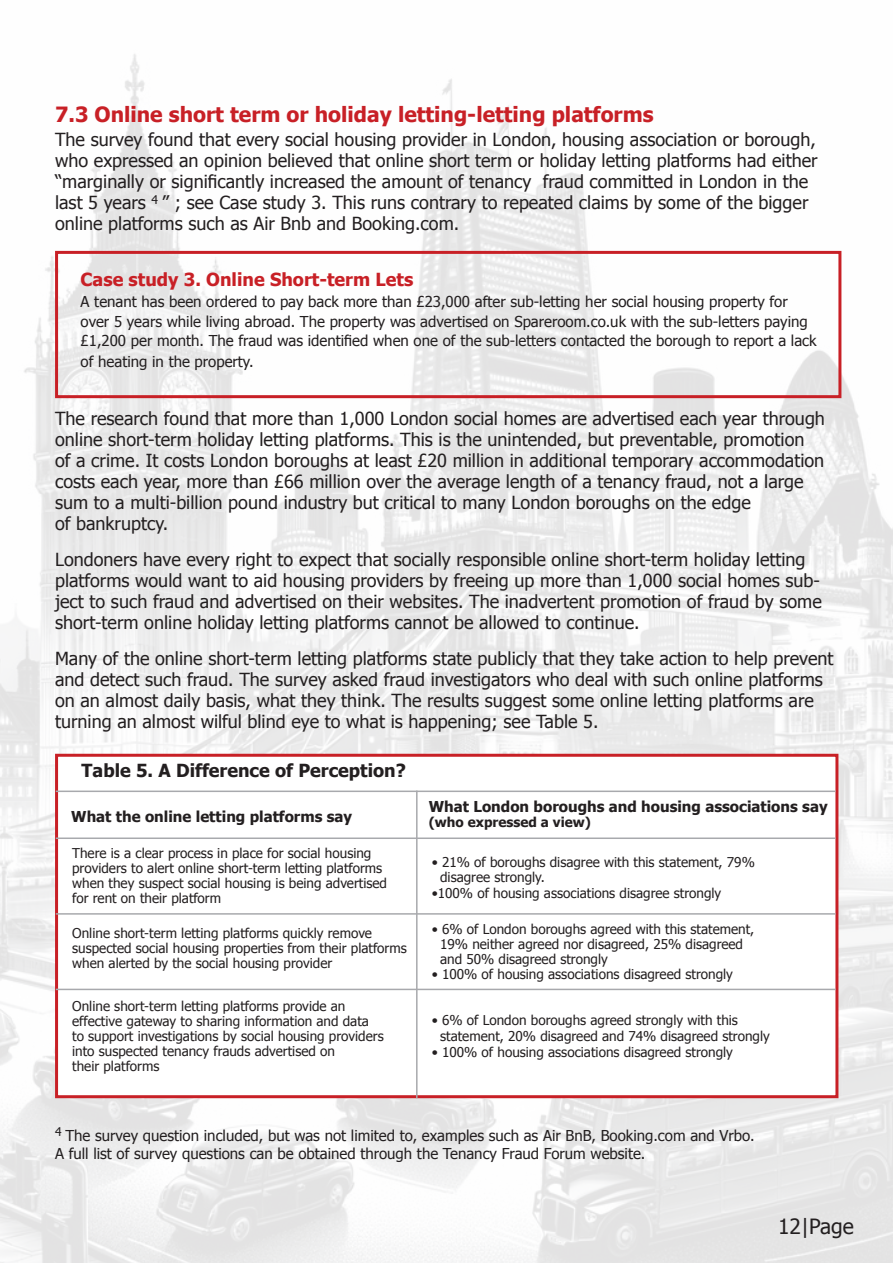
<style>
.page{position:relative;width:893px;height:1263px;background:#fff}
.page>*{position:absolute;margin:0;border:0;box-sizing:border-box;transform-origin:0 0}
.t1{font:700 21px "Tahoma";color:#c82026}
.t2{font:21px "Tahoma";color:#231f20}
.t3{font:18px/21px "Tahoma";color:#231f20}
.t4{font:700 18px "Tahoma";color:#c82026}
.t5{font:700 18px "Tahoma";color:#231f20}
.t6{font:15px/19.5px "Tahoma";color:#231f20}
.t7{font:700 15px "Tahoma";color:#231f20}
.t8{font:13.5px/15px "Tahoma";color:#231f20}
.t9{font:700 13.5px "Tahoma";color:#231f20}
</style>
<div class="page">
<img style="left:0;top:54px;width:893px;height:1209px">
<div style="left:55px;top:251px;width:786px;height:147px;border:3px solid #c82026"></div>
<svg style="left:54px;top:752px;width:786px;height:348px"></svg>
<hr style="left:56px;top:790px;width:779px;height:2px;background:#a8a9ad">
<hr style="left:56px;top:837px;width:779px;height:2px;background:#a8a9ad">
<hr style="left:416px;top:790px;width:2px;height:308px;background:#a8a9ad">
<hr style="left:56px;top:913px;width:779px;height:2px;background:#a8a9ad">
<hr style="left:56px;top:989px;width:779px;height:1px;background:#a8a9ad">
<p class="t1" style="left:55px;top:99px;width:600px">7.3 Online short term or holiday letting-letting platforms</p>
<p class="t3" style="left:55px;top:128px;width:764px">The survey found that every social housing provider in London, housing association or borough, who expressed an opinion believed that online short term or holiday letting platforms had either “marginally or significantly increased the amount of tenancy fraud committed in London in the last 5 years <sup>4</sup> ” ; see Case study 3. This runs contrary to repeated claims by some of the bigger online platforms such as Air Bnb and Booking.com.</p>
<p class="t4" style="left:81px;top:267px;width:334px">Case study 3. Online Short-term Lets</p>
<p class="t6" style="left:81px;top:291px;width:737px">A tenant has been ordered to pay back more than £23,000 after sub-letting her social housing property for over 5 years while living abroad. The property was advertised on Spareroom.co.uk with the sub-letters paying £1,200 per month. The fraud was identified when one of the sub-letters contacted the borough to report a lack</p>
<p class="t6" style="left:81px;top:351px;width:174px">of heating in the property.</p>
<p class="t3" style="left:55px;top:407px;width:771px">The research found that more than 1,000 London social homes are advertised each year through online short-term holiday letting platforms. This is the unintended, but preventable, promotion<br>of a crime. It costs London boroughs at least £20 million in additional temporary accommodation costs each year, more than £66 million over the average length of a tenancy fraud, not a large sum to a multi-billion pound industry but critical to many London boroughs on the edge<br>of bankruptcy.</p>
<p class="t3" style="left:55px;top:548px;width:768px">Londoners have every right to expect that socially responsible online short-term holiday letting platforms would want to aid housing providers by freeing up more than 1,000 social homes sub&shy;ject to such fraud and advertised on their websites. The inadvertent promotion of fraud by some short-term online holiday letting platforms cannot be allowed to continue.</p>
<p class="t3" style="left:55px;top:647px;width:780px">Many of the online short-term letting platforms state publicly that they take action to help prevent and detect such fraud. The survey asked fraud investigators who deal with such online platforms on an almost daily basis, what they think. The results suggest some online letting platforms are turning an almost wilful blind eye to what is happening; see Table 5.</p>
<p class="t5" style="left:82px;top:758px;width:326px">Table 5. A Difference of Perception?</p>
<p class="t7" style="left:71px;top:806px;width:282px">What the online letting platforms say</p>
<p class="t8" style="left:72px;top:845px;width:316px">There is a clear process in place for social housing providers to alert online short-term letting platforms when they suspect social housing is being advertised for rent on their platform</p>
<p class="t8" style="left:72px;top:925px;width:336px">Online short-term letting platforms quickly remove suspected social housing properties from their platforms when alerted by the social housing provider</p>
<p class="t8" style="left:72px;top:998px;width:313px">Online short-term letting platforms provide an effective gateway to sharing information and data to support investigations by social housing providers into suspected tenancy frauds advertised on<br>their platforms</p>
<p class="t7" style="left:429px;top:796px;width:400px">What London boroughs and housing associations say</p>
<p class="t9" style="left:429px;top:813px;width:164px">(who expressed a view)</p>
<p class="t8" style="left:440px;top:853px;width:316px;text-indent:-8px">• 21% of boroughs disagree with this statement, 79% disagree strongly.</p>
<p class="t8" style="left:432px;top:885px;width:291px">•100% of housing associations disagree strongly</p>
<p class="t8" style="left:440px;top:921px;width:316px;text-indent:-8px">• 6% of London boroughs agreed with this statement,<br>19% neither agreed nor disagreed, 25% disagreed and 50% disagreed strongly</p>
<p class="t8" style="left:432px;top:966px;width:303px">• 100% of housing associations disagreed strongly</p>
<p class="t8" style="left:440px;top:1011px;width:331px;line-height:16.2px;text-indent:-8px">• 6% of London boroughs agreed strongly with this statement, 20% disagreed and 74% disagreed strongly</p>
<p class="t8" style="left:432px;top:1044px;width:303px">• 100% of housing associations disagreed strongly</p>
<p class="t6" style="left:55px;top:1125px;width:701px;line-height:18px"><sup>4</sup> The survey question included, but was not limited to, examples such as Air BnB, Booking.com and Vrbo.<br>A full list of survey questions can be obtained through the Tenancy Fraud Forum website.</p>
<p class="t2" style="left:778px;top:1212px;width:77px">12|Page</p>
</div>
